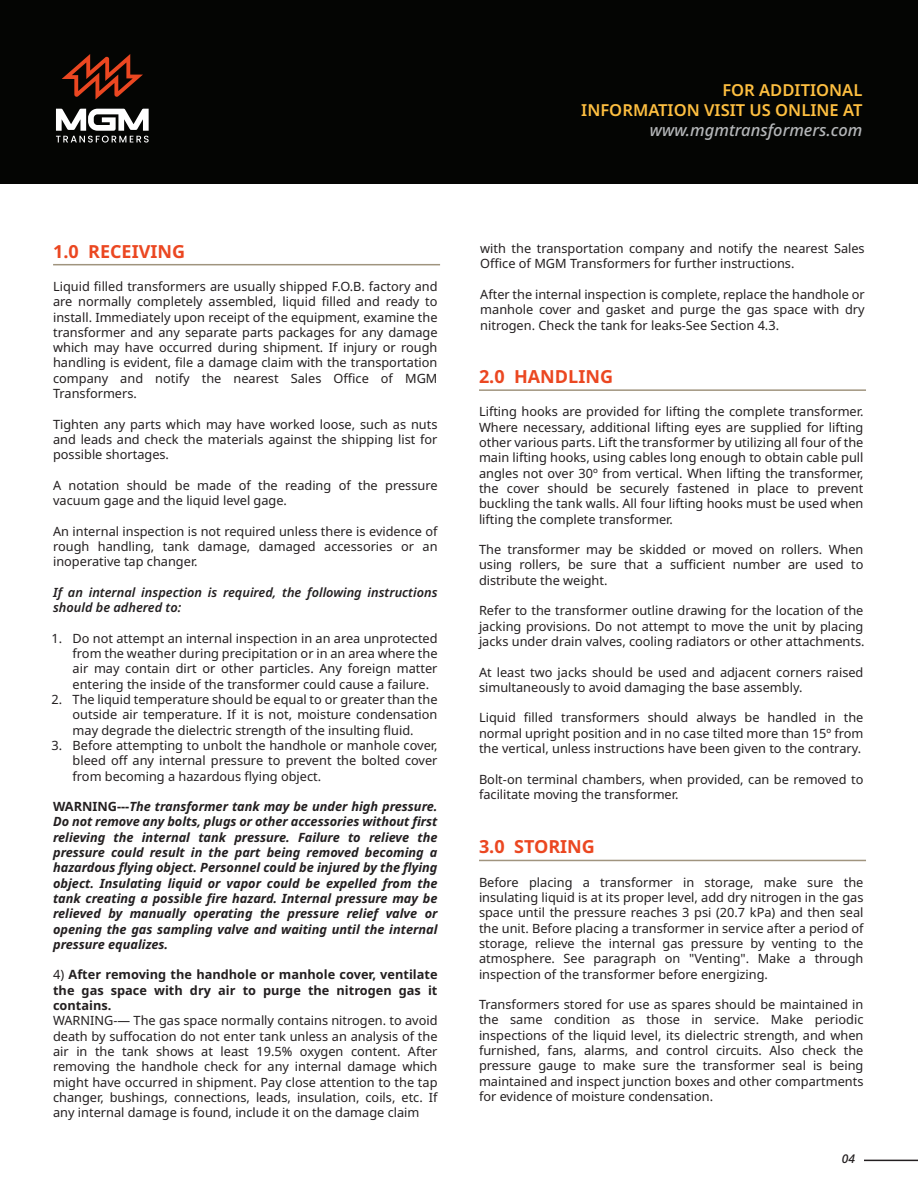
<style>
.page{position:relative;width:918px;height:1188px;background:#fff}
.page>*{position:absolute;margin:0;border:0;box-sizing:border-box;transform-origin:0 0}
.t1{font:700 18px "Noto Sans";color:#eb4721}
.t2{font:600 16.5px/19.8px "Noto Sans";color:#febf40;text-align:right}
.t3{font:italic 500 16.5px "Noto Sans";color:#b4b6b8}
.t4{font:12.75px/15.3px "Noto Sans";color:#231f20;text-align:justify}
.t5{font:italic 700 12.75px/15.3px "Noto Sans";color:#231f20;text-align:justify}
.t6{font:700 12.75px/15.3px "Noto Sans";color:#231f20;text-align:justify}
.t7{font:italic 600 12.75px/15.3px "Noto Sans";color:#231f20}
.t8{font:italic 500 12px "Noto Sans";color:#231f20}
.s1{font-style:normal}
.s2{font-weight:400}
</style>
<div class="page">
<hr style="left:53px;top:264px;width:387px;height:1px;background:#a0947e">
<hr style="left:479px;top:389px;width:387px;height:2px;background:#a0947e">
<hr style="left:479px;top:860px;width:387px;height:1px;background:#a0947e">
<hr style="left:864px;top:1160px;width:54px;height:1px;background:#231f20">
<div style="left:0;top:0;width:918px;height:184px;background:#040503"></div>
<svg style="left:62px;top:54px;width:81px;height:46px"></svg>
<svg style="left:56px;top:109px;width:93px;height:34px"></svg>
<p class="t2" style="left:581px;top:81px;width:283px">FOR ADDITIONAL<br>INFORMATION VISIT US ONLINE AT</p>
<p class="t3" style="left:650px;top:118px;width:214px">www.mgmtransformers.com</p>
<h1 class="t1" style="left:53px;top:238px;width:133px">1.0 RECEIVING</h1>
<p class="t4" style="left:53px;top:279px;width:386px">Liquid filled transformers are usually shipped F.O.B. factory and are normally completely assembled, liquid filled and ready to install. Immediately upon receipt of the equipment, examine the transformer and any separate parts packages for any damage which may have occurred during shipment. If injury or rough handling is evident, file a damage claim with the transportation company and notify the nearest Sales Office of MGM Transformers.</p>
<p class="t4" style="left:53px;top:417px;width:386px">Tighten any parts which may have worked loose, such as nuts and leads and check the materials against the shipping list for possible shortages.</p>
<p class="t4" style="left:53px;top:478px;width:386px">A notation should be made of the reading of the pressure vacuum gage and the liquid level gage.</p>
<p class="t4" style="left:53px;top:524px;width:386px">An internal inspection is not required unless there is evidence of rough handling, tank damage, damaged accessories or an inoperative tap changer.</p>
<p class="t7" style="left:53px;top:585px;width:386px">If an internal inspection is required, the following instructions should be adhered to:</p>
<p class="t4" style="left:73px;top:631px;width:367px;text-indent:-21px">1. Do not attempt an internal inspection in an area unprotected from the weather during precipitation or in an area where the air may contain dirt or other particles. Any foreign matter entering the inside of the transformer could cause a failure.</p>
<p class="t4" style="left:73px;top:692px;width:366px;text-indent:-21px">2. The liquid temperature should be equal to or greater than the outside air temperature. If it is not, moisture condensation may degrade the dielectric strength of the insulting fluid.</p>
<p class="t4" style="left:73px;top:738px;width:366px;text-indent:-21px">3. Before attempting to unbolt the handhole or manhole cover, bleed off any internal pressure to prevent the bolted cover from becoming a hazardous flying object.</p>
<p class="t5" style="left:53px;top:799px;width:386px"><span class="s1">WARNING---</span>The transformer tank may be under high pressure.<br>Do not remove any bolts, plugs or other accessories without first relieving the internal tank pressure. Failure to relieve the pressure could result in the part being removed becoming a hazardous flying object. Personnel could be injured by the flying object. Insulating liquid or vapor could be expelled from the tank creating a possible fire hazard. Internal pressure may be relieved by manually operating the pressure relief valve or opening the gas sampling valve and waiting until the internal pressure equalizes.</p>
<p class="t6" style="left:53px;top:967px;width:386px"><span class="s2">4)</span> After removing the handhole or manhole cover, ventilate the gas space with dry air to purge the nitrogen gas it contains.</p>
<p class="t4" style="left:53px;top:1013px;width:386px">WARNING-— The gas space normally contains nitrogen. to avoid death by suffocation do not enter tank unless an analysis of the air in the tank shows at least 19.5% oxygen content. After removing the handhole check for any internal damage which might have occurred in shipment. Pay close attention to the tap changer, bushings, connections, leads, insulation, coils, etc. If any internal damage is found, include it on the damage claim</p>
<p class="t4" style="left:480px;top:241px;width:386px">with the transportation company and notify the nearest Sales<br>Office of MGM Transformers for further instructions.</p>
<p class="t4" style="left:480px;top:287px;width:386px">After the internal inspection is complete, replace the handhole or manhole cover and gasket and purge the gas space with dry nitrogen. Check the tank for leaks-See Section 4.3.</p>
<h1 class="t1" style="left:479px;top:364px;width:136px">2.0 HANDLING</h1>
<p class="t4" style="left:479px;top:404px;width:386px">Lifting hooks are provided for lifting the complete transformer.<br>Where necessary, additional lifting eyes are supplied for lifting other various parts. Lift the transformer by utilizing all four of the main lifting hooks, using cables long enough to obtain cable pull angles not over 30º from vertical. When lifting the transformer, the cover should be securely fastened in place to prevent buckling the tank walls. All four lifting hooks must be used when lifting the complete transformer.</p>
<p class="t4" style="left:479px;top:542px;width:386px">The transformer may be skidded or moved on rollers. When using rollers, be sure that a sufficient number are used to distribute the weight.</p>
<p class="t4" style="left:479px;top:603px;width:387px">Refer to the transformer outline drawing for the location of the jacking provisions. Do not attempt to move the unit by placing jacks under drain valves, cooling radiators or other attachments.</p>
<p class="t4" style="left:479px;top:665px;width:386px">At least two jacks should be used and adjacent corners raised simultaneously to avoid damaging the base assembly.</p>
<p class="t4" style="left:479px;top:710px;width:386px">Liquid filled transformers should always be handled in the normal upright position and in no case tilted more than 15º from the vertical, unless instructions have been given to the contrary.</p>
<p class="t4" style="left:479px;top:772px;width:386px">Bolt-on terminal chambers, when provided, can be removed to facilitate moving the transformer.</p>
<h1 class="t1" style="left:479px;top:834px;width:117px">3.0 STORING</h1>
<p class="t4" style="left:479px;top:875px;width:386px">Before placing a transformer in storage, make sure the insulating liquid is at its proper level, add dry nitrogen in the gas space until the pressure reaches 3 psi (20.7 kPa) and then seal the unit. Before placing a transformer in service after a period of storage, relieve the internal gas pressure by venting to the atmosphere. See paragraph on "Venting". Make a through inspection of the transformer before energizing.</p>
<p class="t4" style="left:479px;top:997px;width:386px">Transformers stored for use as spares should be maintained in the same condition as those in service. Make periodic inspections of the liquid level, its dielectric strength, and when furnished, fans, alarms, and control circuits. Also check the pressure gauge to make sure the transformer seal is being maintained and inspect junction boxes and other compartments for evidence of moisture condensation.</p>
<p class="t8" style="left:842px;top:1150px;width:15px">04</p>
</div>
